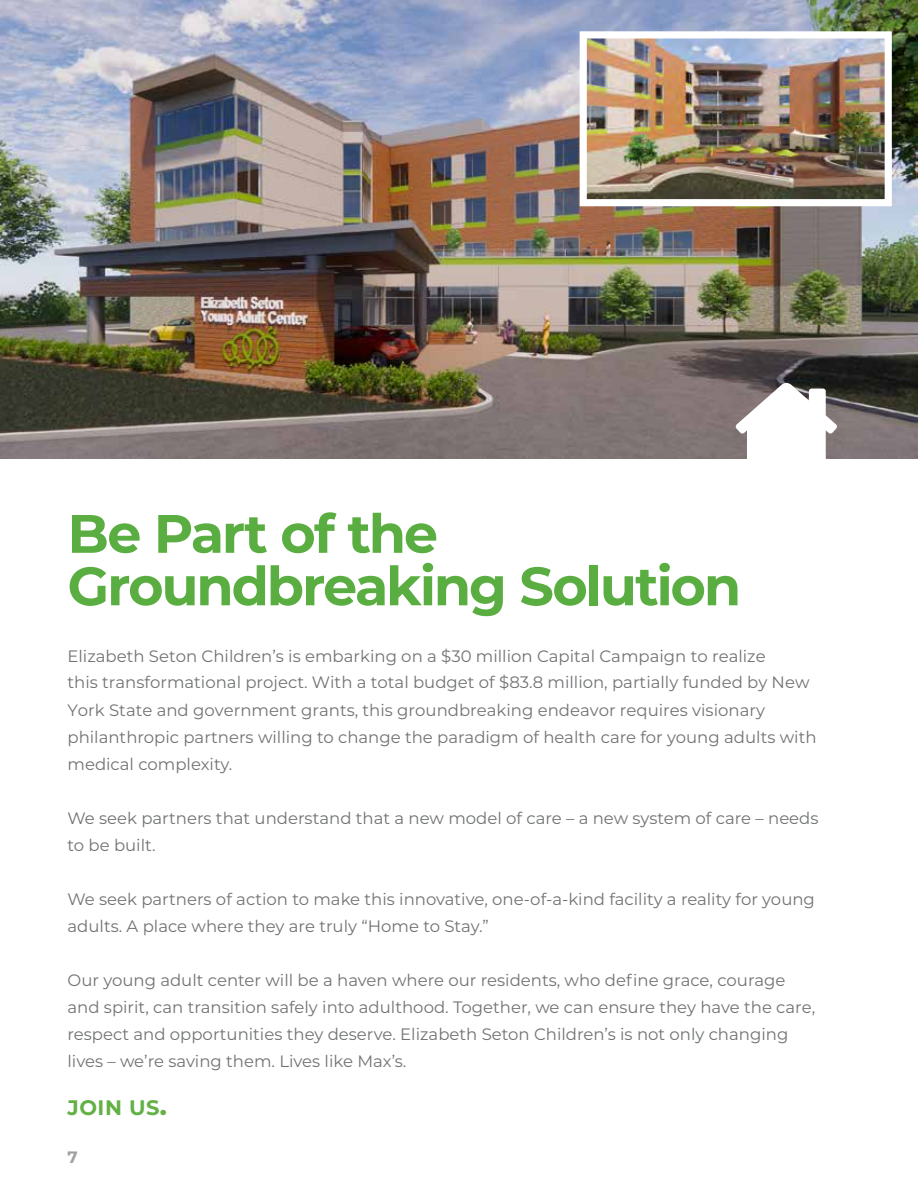
<style>
.page{position:relative;width:918px;height:1188px;background:#fff}
.page>*{position:absolute;margin:0;border:0;box-sizing:border-box;transform-origin:0 0}
.t1{font:700 54px/52.5px "Montserrat";letter-spacing:-.04em;color:#5aae41}
.t2{font:700 21px "Montserrat";letter-spacing:.025em;color:#63b146}
.t3{font:16.5px/27px "Montserrat";color:#707274}
.t4{font:700 16.5px "Montserrat";color:#9ea0a2}
.s1{font-weight:900}
</style>
<div class="page">
<img style="left:0;top:0;width:918px;height:459px">
<svg style="left:736px;top:383px;width:101px;height:76px"></svg>
<img style="left:576px;top:28px;width:319px;height:182px">
<h1 class="t1" style="left:68px;top:505px;width:675px">Be Part of the<br>Groundbreaking Solution</h1>
<p class="t3" style="left:68px;top:643px;width:744px;line-height:26.1px">Elizabeth Seton Children’s is embarking on a $30 million Capital Campaign to realize<br>this transformational project. With a total budget of $83.8 million, partially funded by New</p>
<p class="t3" style="left:68px;top:696px;width:751px">York State and government grants, this groundbreaking endeavor requires visionary philanthropic partners willing to change the paradigm of health care for young adults with medical complexity.</p>
<p class="t3" style="left:68px;top:804px;width:753px">We seek partners that understand that a new model of care – a new system of care – needs to be built.</p>
<p class="t3" style="left:68px;top:885px;width:749px">We seek partners of action to make this innovative, one-of-a-kind facility a reality for young adults. A place where they are truly “Home to Stay.”</p>
<p class="t3" style="left:68px;top:966px;width:749px">Our young adult center will be a haven where our residents, who define grace, courage and spirit, can transition safely into adulthood. Together, we can ensure they have the care, respect and opportunities they deserve. Elizabeth Seton Children’s is not only changing lives – we’re saving them. Lives like Max’s.</p>
<p class="t2" style="left:68px;top:1092px;width:100px">JOIN US<span class="s1">.</span></p>
<p class="t4" style="left:68px;top:1146px;width:12px">7</p>
</div>
